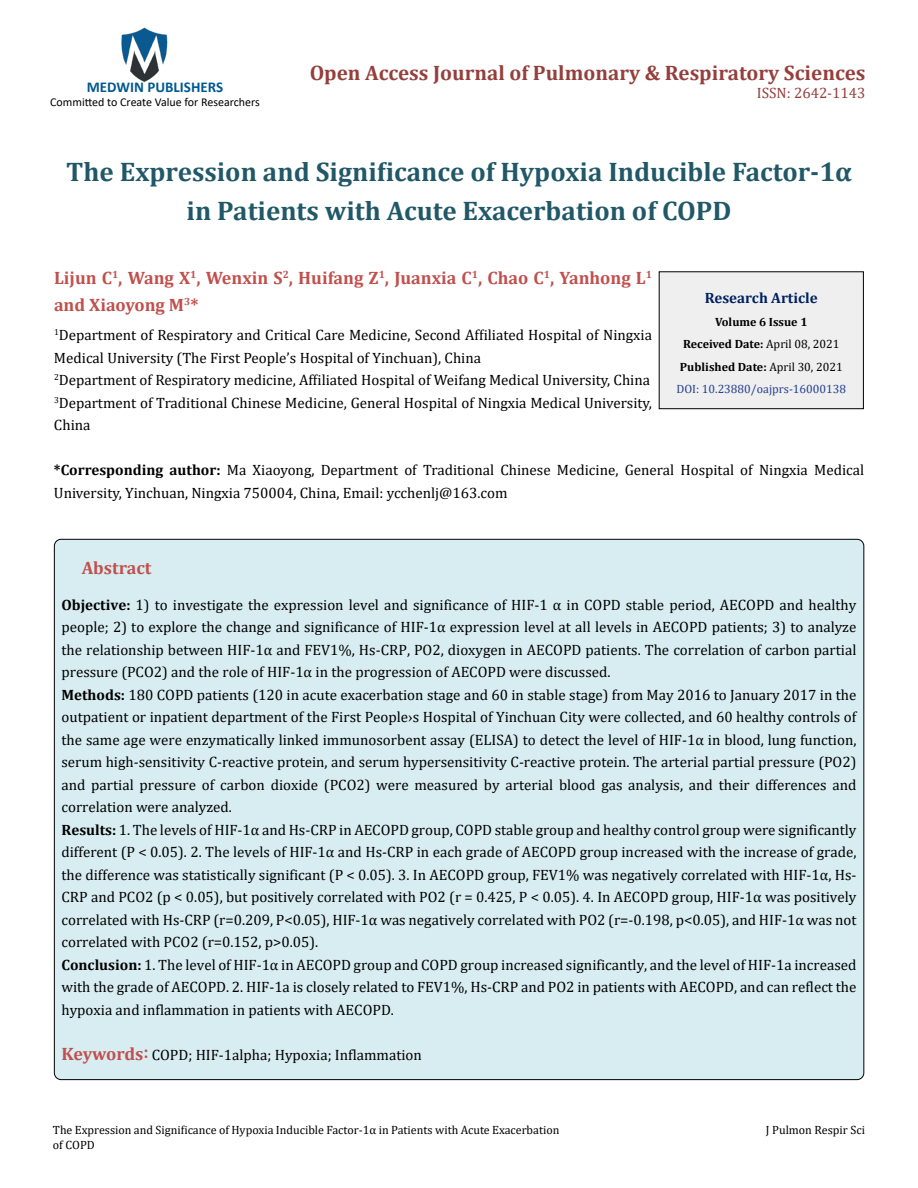
<style>
.page{position:relative;width:918px;height:1188px;background:#fff}
.page>*{position:absolute;margin:0;border:0;box-sizing:border-box;transform-origin:0 0}
.t1{font:700 27px/39px "Cambria";color:#215868;text-align:center}
.t2{font:700 21px "Cambria";color:#953f3c}
.t3{font:700 18px/27px "Cambria";color:#c0504d}
.t4{font:15px/22.5px "Cambria";color:#000}
.t5{font:700 15px "Calibri";color:#005991}
.t6{font:700 15px "Cambria";color:#002060}
.t7{font:15px "Cambria";color:#953f3c}
.t8{font:12px/14.4px "Cambria";color:#000}
.t9{font:700 12px/22.5px "Cambria";color:#000;text-align:center}
.t10{font:12px "Calibri";color:#000}
.s1{font-weight:700}
.s2{font-weight:400}
.s3{font-weight:400;color:#25408f}
.s4{font-weight:700;font-size:18px;color:#c0504d}
.s5{font-family:"Calibri";font-weight:700;font-size:18px;color:#c0504d}
</style>
<div class="page">
<img style="left:121px;top:27px;width:47px;height:55px">
<div style="left:659px;top:272px;width:204px;height:137px;background:#efefef"></div>
<div style="left:659px;top:271px;width:205px;height:138px;border:1px solid #000"></div>
<div style="left:54px;top:539px;width:810px;height:541px;background:#d8edf2;border-radius:7px"></div>
<p class="t5" style="left:87px;top:76px;width:138px">MEDWIN PUBLISHERS</p>
<p class="t10" style="left:50px;top:94px;width:211px">Committed to Create Value for Researchers</p>
<h2 class="t2" style="left:310px;top:58px;width:557px">Open Access Journal of Pulmonary &amp; Respiratory Sciences</h2>
<p class="t7" style="left:757px;top:84px;width:110px">ISSN: 2642-1143</p>
<h1 class="t1" style="left:66px;top:151px;width:787px">The Expression and Significance of Hypoxia Inducible Factor-1α in Patients with Acute Exacerbation of COPD</h1>
<p class="t3" style="left:54px;top:264px;width:600px">Lijun C<sup>1</sup>, Wang X<sup>1</sup>, Wenxin S<sup>2</sup>, Huifang Z<sup>1</sup>, Juanxia C<sup>1</sup>, Chao C<sup>1</sup>, Yanhong L<sup>1 </sup>and Xiaoyong M<sup>3</sup>*</p>
<p class="t4" style="left:54px;top:324px;width:600px"><sup>1</sup>Department of Respiratory and Critical Care Medicine, Second Affiliated Hospital of Ningxia Medical University (The First People’s Hospital of Yinchuan), China<br><sup>2</sup>Department of Respiratory medicine, Affiliated Hospital of Weifang Medical University, China <sup>3</sup>Department of Traditional Chinese Medicine, General Hospital of Ningxia Medical University, China</p>
<p class="t4" style="left:54px;top:459px;width:812px"><span class="s1">*Corresponding author:</span> Ma Xiaoyong, Department of Traditional Chinese Medicine, General Hospital of Ningxia Medical<br>University, Yinchuan, Ningxia 750004, China, Email: ycchenlj@163.com</p>
<p class="t6" style="left:705px;top:288px;width:114px">Research Article</p>
<p class="t9" style="left:676px;top:310px;width:171px">Volume 6 Issue 1<br>Received Date: <span class="s2">April 08, 2021<br></span>Published Date: <span class="s2">April 30, 2021<br></span><span class="s3">DOI: 10.23880/oajprs-16000138</span></p>
<p class="t3" style="left:82px;top:554px;width:71px">Abstract</p>
<p class="t4" style="left:61px;top:593px;width:797px"><span class="s1">Objective:</span> 1) to investigate the expression level and significance of HIF-1 α in COPD stable period, AECOPD and healthy people; 2) to explore the change and significance of HIF-1α expression level at all levels in AECOPD patients; 3) to analyze the relationship between HIF-1α and FEV1%, Hs-CRP, PO2, dioxygen in AECOPD patients. The correlation of carbon partial pressure (PCO2) and the role of HIF-1α in the progression of AECOPD were discussed.<br><span class="s1">Methods:</span> 180 COPD patients (120 in acute exacerbation stage and 60 in stable stage) from May 2016 to January 2017 in the outpatient or inpatient department of the First People›s Hospital of Yinchuan City were collected, and 60 healthy controls of the same age were enzymatically linked immunosorbent assay (ELISA) to detect the level of HIF-1α in blood, lung function, serum high-sensitivity C-reactive protein, and serum hypersensitivity C-reactive protein. The arterial partial pressure (PO2) and partial pressure of carbon dioxide (PCO2) were measured by arterial blood gas analysis, and their differences and correlation were analyzed.<br><span class="s1">Results:</span> 1. The levels of HIF-1α and Hs-CRP in AECOPD group, COPD stable group and healthy control group were significantly different (P &lt; 0.05). 2. The levels of HIF-1α and Hs-CRP in each grade of AECOPD group increased with the increase of grade, the difference was statistically significant (P &lt; 0.05). 3. In AECOPD group, FEV1% was negatively correlated with HIF-1α, Hs-CRP and PCO2 (p &lt; 0.05), but positively correlated with PO2 (r = 0.425, P &lt; 0.05). 4. In AECOPD group, HIF-1α was positively correlated with Hs-CRP (r=0.209, P&lt;0.05), HIF-1α was negatively correlated with PO2 (r=-0.198, p&lt;0.05), and HIF-1α was not correlated with PCO2 (r=0.152, p&gt;0.05).<br><span class="s1">Conclusion:</span> 1. The level of HIF-1α in AECOPD group and COPD group increased significantly, and the level of HIF-1a increased with the grade of AECOPD. 2. HIF-1a is closely related to FEV1%, Hs-CRP and PO2 in patients with AECOPD, and can reflect the hypoxia and inflammation in patients with AECOPD.</p>
<p class="t4" style="left:61px;top:1043px;width:362px"><span class="s4">Keywords</span><span class="s5">:</span> COPD; HIF-1alpha; Hypoxia; Inflammation</p>
<p class="t8" style="left:53px;top:1123px;width:508px">The Expression and Significance of Hypoxia Inducible Factor-1α in Patients with Acute Exacerbation of COPD</p>
<p class="t8" style="left:766px;top:1123px;width:101px">J Pulmon Respir Sci</p>
</div>
